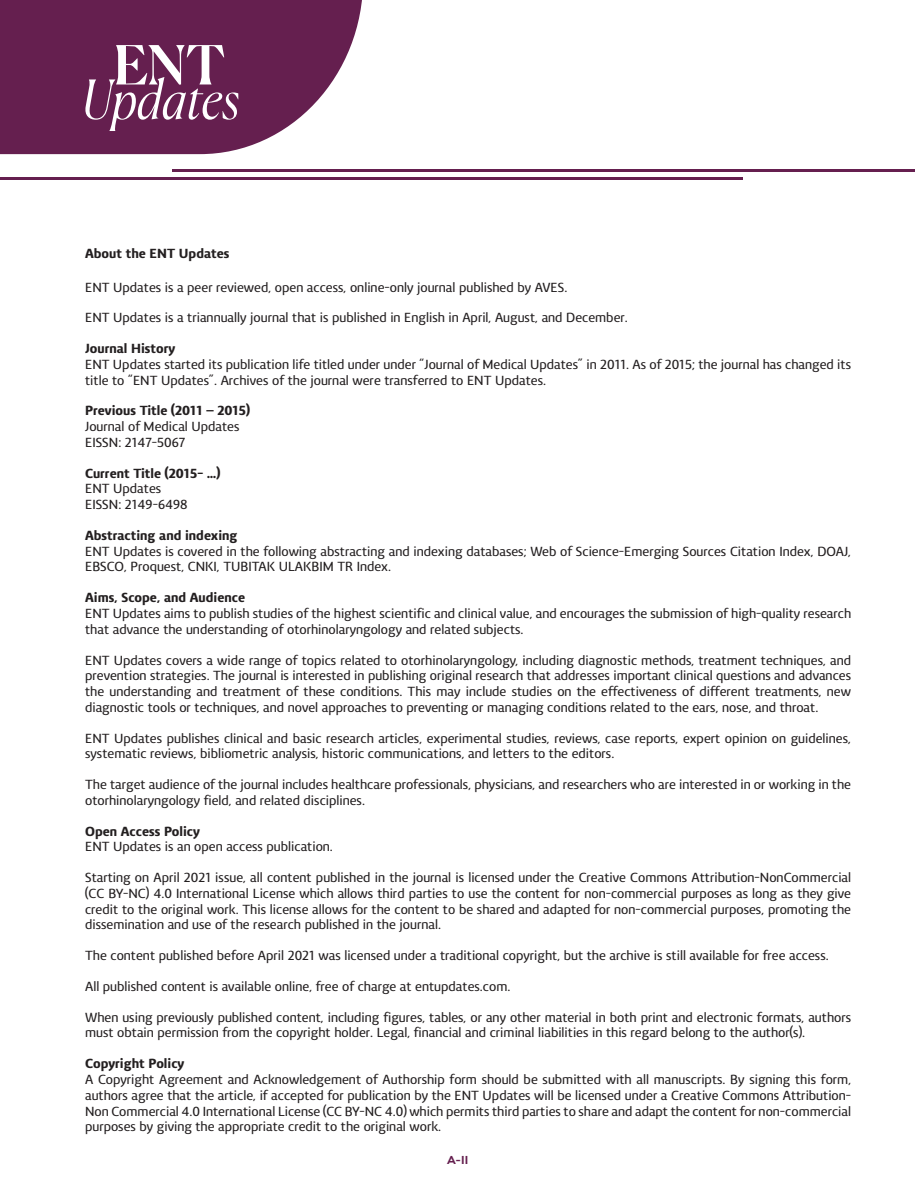
<style>
.page{position:relative;width:915px;height:1191px;background:#fff}
.page>*{position:absolute;margin:0;border:0;box-sizing:border-box;transform-origin:0 0}
.t1{font:italic 300 53.85px "Canela";color:#fff}
.t2{font:500 53.85px "Canela";color:#fff}
.t3{font:600 13.5px/15.8px "Vitali Neue";color:#231f20}
.t4{font:900 13.5px "Vitali Neue";color:#231f20}
.t5{font:12px "neue Radial A Bold";color:#651f4f}
</style>
<div class="page">
<svg style="left:0;top:0;width:362px;height:154px;fill:#651f4f"></svg>
<hr style="left:0;top:177px;width:742px;height:3px;background:#651f4f">
<hr style="left:172px;top:169px;width:742px;height:3px;background:#651f4f">
<h1 class="t2" style="left:113px;top:23px;width:113px">ENT</h1>
<h1 class="t1" style="left:82px;top:57px;width:159px">Updates</h1>
<p class="t4" style="left:85px;top:245px;width:146px">About the ENT Updates</p>
<p class="t3" style="left:85px;top:279px;width:483px">ENT Updates is a peer reviewed, open access, online-only journal published by AVES.</p>
<p class="t3" style="left:85px;top:310px;width:544px">ENT Updates is a triannually journal that is published in English in April, August, and December.</p>
<p class="t4" style="left:85px;top:340px;width:92px">Journal History</p>
<p class="t3" style="left:85px;top:356px;width:767px">ENT Updates started its publication life titled under under “Journal of Medical Updates” in 2011. As of 2015; the journal has changed its title to “ENT Updates”. Archives of the journal were transferred to ENT Updates.</p>
<p class="t4" style="left:85px;top:402px;width:166px">Previous Title (2011 – 2015)</p>
<p class="t3" style="left:85px;top:418px;width:156px">Journal of Medical Updates<br>EISSN: 2147-5067</p>
<p class="t4" style="left:85px;top:465px;width:137px">Current Title (2015- …)</p>
<p class="t3" style="left:85px;top:481px;width:104px">ENT Updates<br>EISSN: 2149-6498</p>
<p class="t4" style="left:85px;top:527px;width:154px">Abstracting and indexing</p>
<p class="t3" style="left:85px;top:543px;width:767px">ENT Updates is covered in the following abstracting and indexing databases; Web of Science-Emerging Sources Citation Index, DOAJ,<br>EBSCO, Proquest, CNKI, TUBITAK ULAKBIM TR Index.</p>
<p class="t4" style="left:85px;top:589px;width:161px">Aims, Scope, and Audience</p>
<p class="t3" style="left:85px;top:605px;width:767px">ENT Updates aims to publish studies of the highest scientific and clinical value, and encourages the submission of high-quality research that advance the understanding of otorhinolaryngology and related subjects.</p>
<p class="t3" style="left:85px;top:652px;width:767px;text-align:justify">ENT Updates covers a wide range of topics related to otorhinolaryngology, including diagnostic methods, treatment techniques, and prevention strategies. The journal is interested in publishing original research that addresses important clinical questions and advances the understanding and treatment of these conditions. This may include studies on the effectiveness of different treatments, new diagnostic tools or techniques, and novel approaches to preventing or managing conditions related to the ears, nose, and throat.</p>
<p class="t3" style="left:85px;top:730px;width:767px">ENT Updates publishes clinical and basic research articles, experimental studies, reviews, case reports, expert opinion on guidelines, systematic reviews, bibliometric analysis, historic communications, and letters to the editors.</p>
<p class="t3" style="left:85px;top:776px;width:767px">The target audience of the journal includes healthcare professionals, physicians, and researchers who are interested in or working in the otorhinolaryngology field, and related disciplines.</p>
<p class="t4" style="left:85px;top:823px;width:116px">Open Access Policy</p>
<p class="t3" style="left:85px;top:839px;width:249px">ENT Updates is an open access publication.</p>
<p class="t3" style="left:85px;top:869px;width:767px;text-align:justify">Starting on April 2021 issue, all content published in the journal is licensed under the Creative Commons Attribution-NonCommercial (CC BY-NC) 4.0 International License which allows third parties to use the content for non-commercial purposes as long as they give credit to the original work. This license allows for the content to be shared and adapted for non-commercial purposes, promoting the dissemination and use of the research published in the journal.</p>
<p class="t3" style="left:85px;top:947px;width:745px">The content published before April 2021 was licensed under a traditional copyright, but the archive is still available for free access.</p>
<p class="t3" style="left:85px;top:978px;width:426px">All published content is available online, free of charge at entupdates.com.</p>
<p class="t3" style="left:85px;top:1009px;width:767px">When using previously published content, including figures, tables, or any other material in both print and electronic formats, authors must obtain permission from the copyright holder. Legal, financial and criminal liabilities in this regard belong to the author(s).</p>
<p class="t4" style="left:85px;top:1055px;width:101px">Copyright Policy</p>
<p class="t3" style="left:85px;top:1071px;width:767px;text-align:justify">A Copyright Agreement and Acknowledgement of Authorship form should be submitted with all manuscripts. By signing this form, authors agree that the article, if accepted for publication by the ENT Updates will be licensed under a Creative Commons Attribution-Non Commercial 4.0 International License (CC BY-NC 4.0) which permits third parties to share and adapt the content for non-commercial purposes by giving the appropriate credit to the original work.</p>
<p class="t5" style="left:446px;top:1152px;width:23px">A-II</p>
</div>
